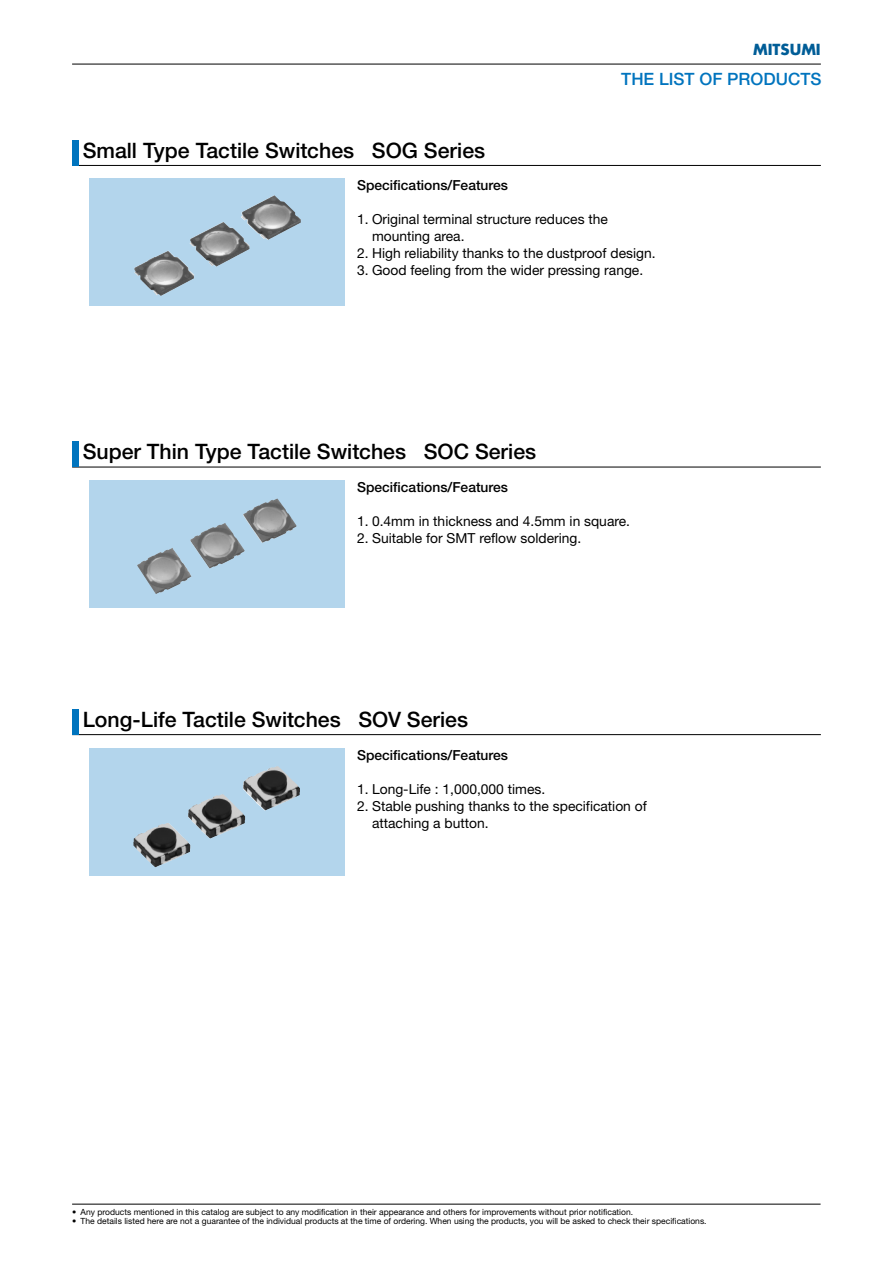
<style>
.page{position:relative;width:893px;height:1263px;background:#fff}
.page>*{position:absolute;margin:0;border:0;box-sizing:border-box;transform-origin:0 0}
.t1{font:500 21.3px "Helvetica Neue";color:#000}
.t2{font:500 16.95px "Helvetica Neue";color:#0074be}
.t3{font:700 14.85px "Futura";color:#005d97}
.t4{font:13.8px/17px "Helvetica Neue";color:#000}
.t5{font:500 13.8px "Helvetica Neue";color:#000}
.t6{font:8.55px "Helvetica Neue";color:#000}
</style>
<div class="page">
<hr style="left:72px;top:1204px;width:748px;height:1px;background:#000">
<hr style="left:72px;top:64px;width:748px;height:1px;background:#000">
<hr style="left:72px;top:165px;width:748px;height:1px;background:#000">
<div style="left:72px;top:140px;width:6px;height:25px;background:#0074be"></div>
<div style="left:89px;top:179px;width:255px;height:127px;background:#b3d5ec"></div>
<hr style="left:72px;top:467px;width:748px;height:1px;background:#000">
<div style="left:72px;top:442px;width:6px;height:25px;background:#0074be"></div>
<div style="left:89px;top:480px;width:255px;height:128px;background:#b3d5ec"></div>
<hr style="left:72px;top:734px;width:748px;height:1px;background:#000">
<div style="left:72px;top:709px;width:6px;height:25px;background:#0074be"></div>
<div style="left:89px;top:748px;width:255px;height:127px;background:#b3d5ec"></div>
<img style="left:134px;top:195px;width:167px;height:101px">
<img style="left:155px;top:498px;width:141px;height:96px">
<img style="left:133px;top:766px;width:167px;height:101px">
<p class="t3" style="left:753px;top:43px;width:69px">MITSUMI</p>
<p class="t2" style="left:621px;top:73px;width:202px">THE LIST OF PRODUCTS</p>
<h1 class="t1" style="left:83px;top:143px;width:404px">Small Type Tactile Switches SOG Series</h1>
<p class="t5" style="left:357px;top:181px;width:152px">Specifications/Features</p>
<p class="t4" style="left:372px;top:212px;width:237px;text-indent:-15px">1. Original terminal structure reduces the mounting area.</p>
<p class="t4" style="left:357px;top:246px;width:300px">2. High reliability thanks to the dustproof design.</p>
<p class="t4" style="left:357px;top:263px;width:287px">3. Good feeling from the wider pressing range.</p>
<h1 class="t1" style="left:83px;top:444px;width:455px">Super Thin Type Tactile Switches SOC Series</h1>
<p class="t5" style="left:357px;top:482px;width:152px">Specifications/Features</p>
<p class="t4" style="left:357px;top:514px;width:274px">1. 0.4mm in thickness and 4.5mm in square.</p>
<p class="t4" style="left:357px;top:531px;width:225px">2. Suitable for SMT reflow soldering.</p>
<h1 class="t1" style="left:83px;top:712px;width:387px">Long-Life Tactile Switches SOV Series</h1>
<p class="t5" style="left:357px;top:750px;width:152px">Specifications/Features</p>
<p class="t4" style="left:357px;top:782px;width:189px">1. Long-Life : 1,000,000 times.</p>
<p class="t4" style="left:372px;top:799px;width:276px;text-indent:-15px">2. Stable pushing thanks to the specification of attaching a button.</p>
<p class="t6" style="left:72px;top:1209px;width:562px">• Any products mentioned in this catalog are subject to any modification in their appearance and others for improvements without prior notification.</p>
<p class="t6" style="left:72px;top:1218px;width:636px">• The details listed here are not a guarantee of the individual products at the time of ordering. When using the products, you will be asked to check their specifications.</p>
</div>
